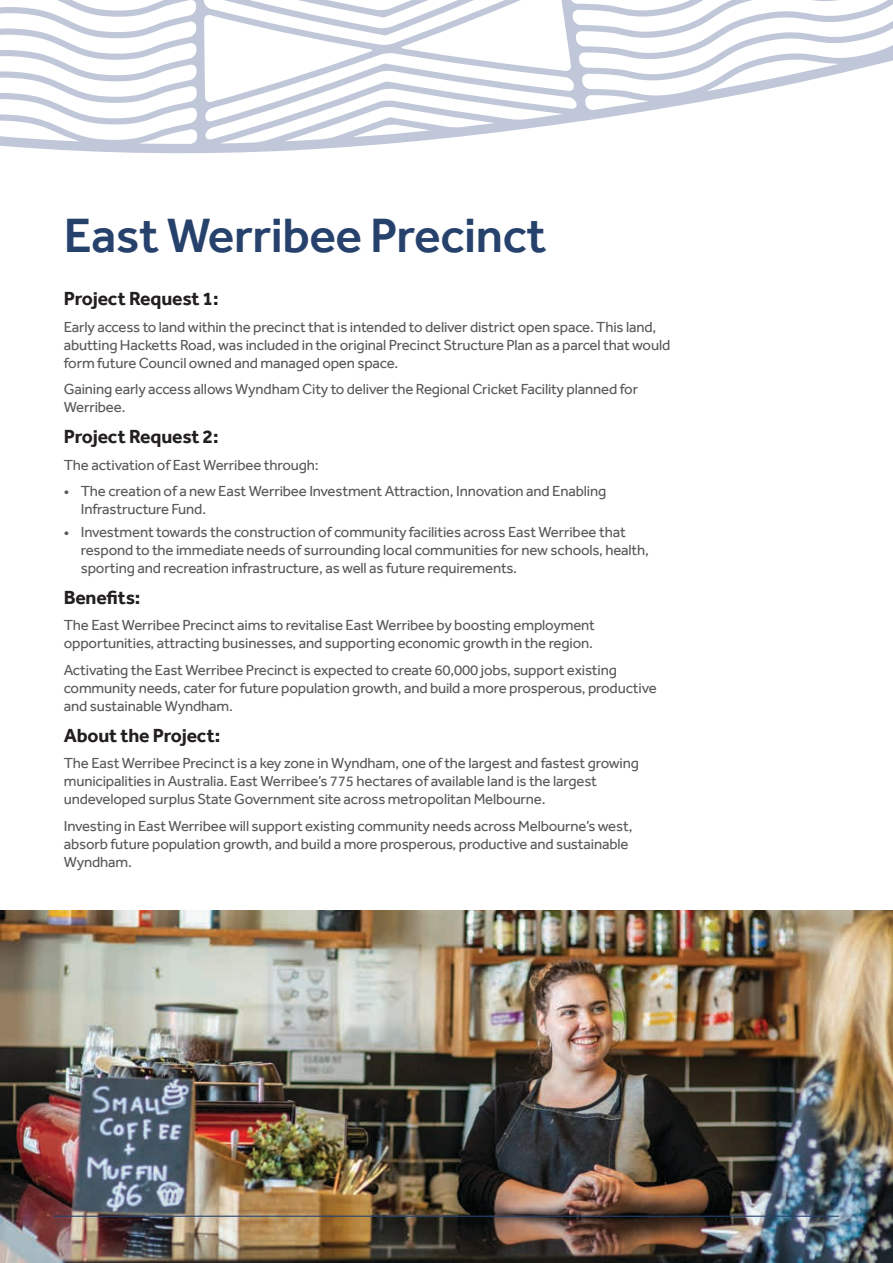
<style>
.page{position:relative;width:893px;height:1263px;background:#fff}
.page>*{position:absolute;margin:0;border:0;box-sizing:border-box;transform-origin:0 0}
.t1{font:500 49.5px "Effra";letter-spacing:-.01em;color:#26426c}
.t2{font:700 19.5px "Effra";letter-spacing:-.01em;color:#231f20}
.body{font:15px/18px "Effra";letter-spacing:-.01em;color:#58595b}
.t3{font:15px "Effra";color:#26426c}
</style>
<div class="page">
<img style="left:0;top:910px;width:893px;height:353px">
<hr style="left:54px;top:1216px;width:785px;height:1px;background:#26426c">
<svg style="left:0;top:0;width:893px;height:154px"></svg>
<h1 class="t1" style="left:64px;top:206px;width:484px">East Werribee Precinct</h1>
<h3 class="t2" style="left:64px;top:287px;width:156px">Project Request 1:</h3>
<p class="body" style="left:64px;top:318px;width:608px">Early access to land within the precinct that is intended to deliver district open space. This land, abutting Hacketts Road, was included in the original Precinct Structure Plan as a parcel that would form future Council owned and managed open space.</p>
<p class="body" style="left:64px;top:380px;width:576px">Gaining early access allows Wyndham City to deliver the Regional Cricket Facility planned for<br>Werribee.</p>
<h3 class="t2" style="left:64px;top:425px;width:156px">Project Request 2:</h3>
<p class="body" style="left:64px;top:456px;width:256px">The activation of East Werribee through:</p>
<p class="body" style="left:81px;top:482px;width:527px;text-indent:-17px">• The creation of a new East Werribee Investment Attraction, Innovation and Enabling<br>Infrastructure Fund.</p>
<p class="body" style="left:81px;top:522px;width:570px;text-indent:-17px">• Investment towards the construction of community facilities across East Werribee that respond to the immediate needs of surrounding local communities for new schools, health, sporting and recreation infrastructure, as well as future requirements.</p>
<h3 class="t2" style="left:64px;top:585px;width:78px">Benefits:</h3>
<p class="body" style="left:64px;top:616px;width:533px">The East Werribee Precinct aims to revitalise East Werribee by boosting employment opportunities, attracting businesses, and supporting economic growth in the region.</p>
<p class="body" style="left:64px;top:660px;width:594px">Activating the East Werribee Precinct is expected to create 60,000 jobs, support existing community needs, cater for future population growth, and build a more prosperous, productive and sustainable Wyndham.</p>
<h3 class="t2" style="left:64px;top:723px;width:158px">About the Project:</h3>
<p class="body" style="left:64px;top:754px;width:577px">The East Werribee Precinct is a key zone in Wyndham, one of the largest and fastest growing municipalities in Australia. East Werribee’s 775 hectares of available land is the largest undeveloped surplus State Government site across metropolitan Melbourne.</p>
<p class="body" style="left:64px;top:816px;width:570px">Investing in East Werribee will support existing community needs across Melbourne’s west, absorb future population growth, and build a more prosperous, productive and sustainable<br>Wyndham.</p>
<p class="t3" style="left:831px;top:1193px;width:10px">5</p>
</div>
